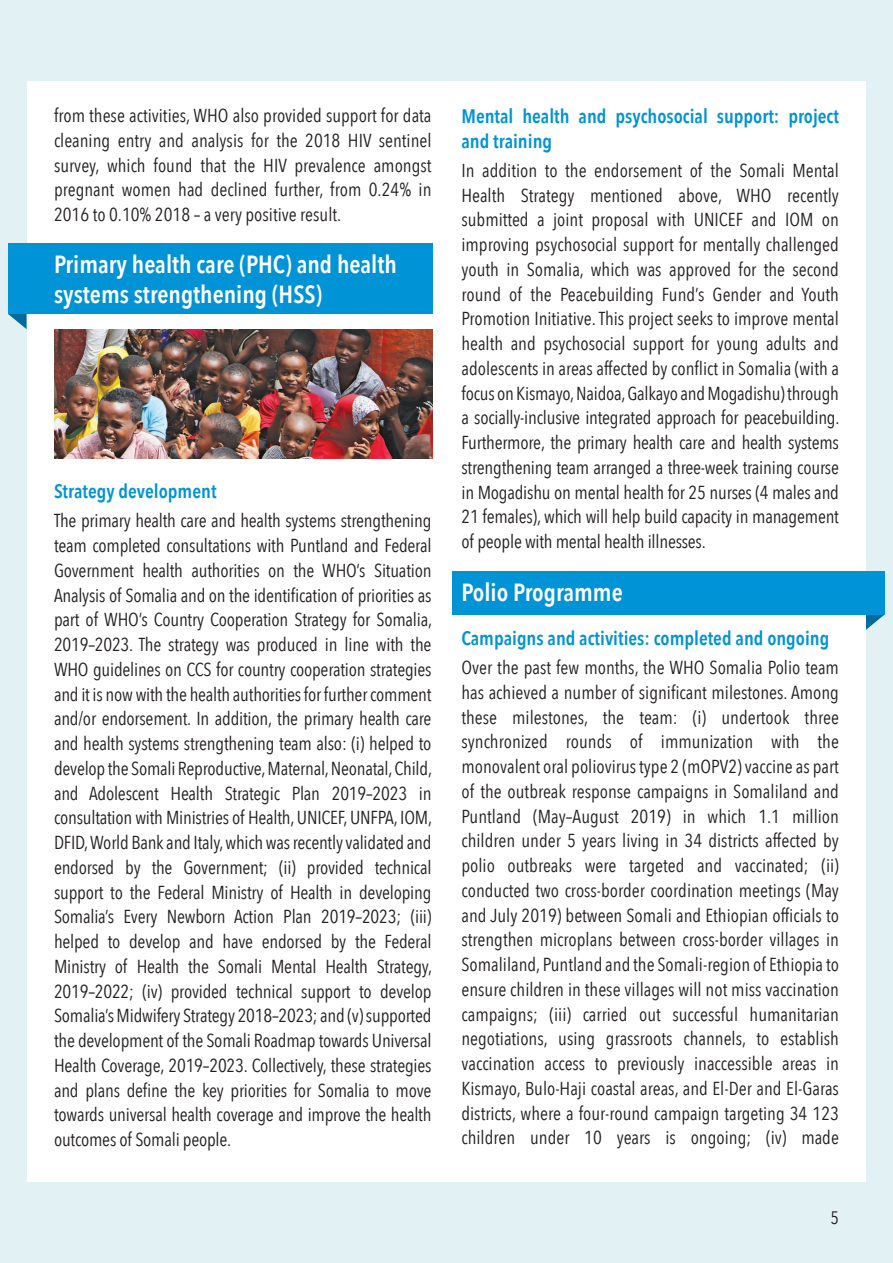
<style>
.page{position:relative;width:893px;height:1263px;background:#e2f2f4}
.page>*{position:absolute;margin:0;border:0;box-sizing:border-box;transform-origin:0 0}
.t1{font:600 24.75px/29.7px "Avenir Next Condensed";color:#fff}
.t2{font:600 19.5px/24.8px "Avenir Next Condensed";color:#0093d5}
.t3{font:18.75px/24.8px "Avenir Next Condensed";letter-spacing:-.01em;color:#231f20;text-align:justify}
.t4{font:18px "Avenir Next Condensed";color:#231f20}
</style>
<div class="page">
<div style="left:27px;top:81px;width:839px;height:1101px;background:#fff"></div>
<svg style="left:8px;top:314px;width:19px;height:15px"></svg>
<div style="left:8px;top:244px;width:424px;height:70px;background:#0093d5"></div>
<svg style="left:866px;top:614px;width:19px;height:16px"></svg>
<div style="left:453px;top:571px;width:432px;height:43px;background:#0093d5"></div>
<img style="left:54px;top:330px;width:378px;height:128px">
<p class="t3" style="left:54px;top:102px;width:379px">from these activities, WHO also provided support for data cleaning entry and analysis for the 2018 HIV sentinel survey, which found that the HIV prevalence amongst pregnant women had declined further, from 0.24% in 2016 to 0.10% 2018 – a very positive result.</p>
<p class="t2" style="left:461px;top:103px;width:379px">Mental health and psychosocial support: project and training</p>
<p class="t3" style="left:461px;top:157px;width:380px">In addition to the endorsement of the Somali Mental Health Strategy mentioned above, WHO recently submitted a joint proposal with UNICEF and IOM on improving psychosocial support for mentally challenged youth in Somalia, which was approved for the second round of the Peacebuilding Fund’s Gender and Youth Promotion Initiative. This project seeks to improve mental health and psychosocial support for young adults and adolescents in areas affected by conflict in Somalia (with a focus on Kismayo, Naidoa, Galkayo and Mogadishu) through a socially-inclusive integrated approach for peacebuilding.<br>Furthermore, the primary health care and health systems strengthening team arranged a three-week training course in Mogadishu on mental health for 25 nurses (4 males and 21 females), which will help build capacity in management of people with mental health illnesses.</p>
<h1 class="t1" style="left:54px;top:249px;width:344px">Primary health care (PHC) and health systems strengthening (HSS)</h1>
<p class="t2" style="left:54px;top:478px;width:164px">Strategy development</p>
<p class="t3" style="left:54px;top:507px;width:380px">The primary health care and health systems strengthening team completed consultations with Puntland and Federal Government health authorities on the WHO’s Situation Analysis of Somalia and on the identification of priorities as part of WHO’s Country Cooperation Strategy for Somalia, 2019–2023. The strategy was produced in line with the WHO guidelines on CCS for country cooperation strategies and it is now with the health authorities for further comment and/or endorsement. In addition, the primary health care and health systems strengthening team also: (i) helped to develop the Somali Reproductive, Maternal, Neonatal, Child, and Adolescent Health Strategic Plan 2019–2023 in consultation with Ministries of Health, UNICEF, UNFPA, IOM, DFID, World Bank and Italy, which was recently validated and endorsed by the Government; (ii) provided technical support to the Federal Ministry of Health in developing Somalia’s Every Newborn Action Plan 2019–2023; (iii) helped to develop and have endorsed by the Federal Ministry of Health the Somali Mental Health Strategy, 2019–2022; (iv) provided technical support to develop Somalia’s Midwifery Strategy 2018–2023; and (v) supported the development of the Somali Roadmap towards Universal Health Coverage, 2019–2023. Collectively, these strategies and plans define the key priorities for Somalia to move towards universal health coverage and improve the health outcomes of Somali people.</p>
<h1 class="t1" style="left:461px;top:576px;width:163px">Polio Programme</h1>
<p class="t2" style="left:461px;top:625px;width:369px">Campaigns and activities: completed and ongoing</p>
<p class="t3" style="left:461px;top:654px;width:379px">Over the past few months, the WHO Somalia Polio team has achieved a number of significant milestones. Among these milestones, the team: (i) undertook three synchronized rounds of immunization with the monovalent oral poliovirus type 2 (mOPV2) vaccine as part of the outbreak response campaigns in Somaliland and Puntland (May–August 2019) in which 1.1 million children under 5 years living in 34 districts affected by polio outbreaks were targeted and vaccinated; (ii) conducted two cross-border coordination meetings (May and July 2019) between Somali and Ethiopian officials to strengthen microplans between cross-border villages in Somaliland, Puntland and the Somali-region of Ethiopia to ensure children in these villages will not miss vaccination campaigns; (iii) carried out successful humanitarian negotiations, using grassroots channels, to establish vaccination access to previously inaccessible areas in Kismayo, Bulo-Haji coastal areas, and El-Der and El-Garas districts, where a four-round campaign targeting 34 123 children under 10 years is ongoing; (iv) made</p>
<p class="t4" style="left:830px;top:1203px;width:10px">5</p>
</div>
